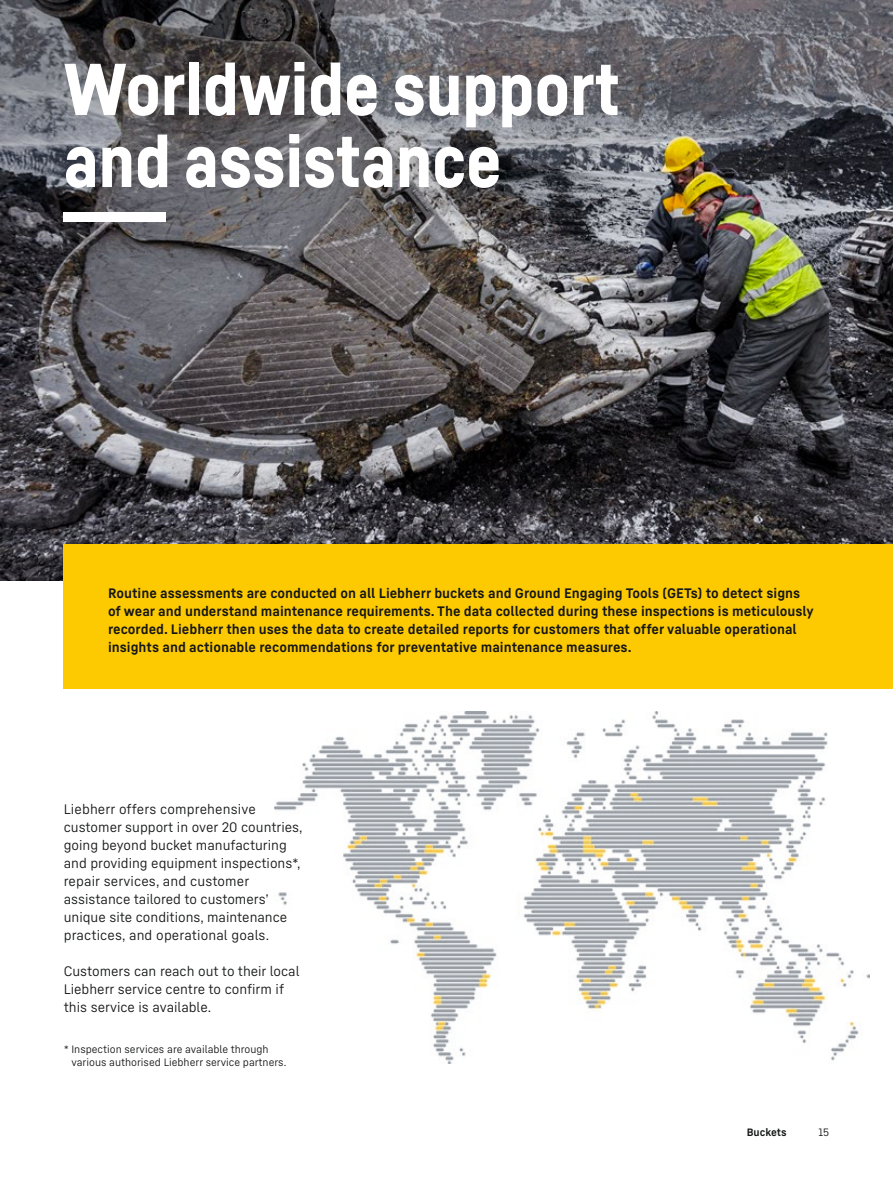
<style>
.page{position:relative;width:893px;height:1187px;background:#fff}
.page>*{position:absolute;margin:0;border:0;box-sizing:border-box;transform-origin:0 0}
.H2__48_pt{font:900 72px/72px "Liebherr Head";color:#fff}
.Copy{font:700 13.5px/18px "Liebherr Text";color:#151616}
.Copy-2{font:13.5px/18px "Liebherr Text";color:#151616}
.t1{font:10.5px/13.5px "Liebherr Text";color:#151616}
.t2{font:700 10.5px "Liebherr Text";color:#151616}
</style>
<div class="page">
<img style="left:0;top:0;width:893px;height:580px">
<img style="left:275px;top:711px;width:594px;height:352px">
<div style="left:64px;top:544px;width:829px;height:144px;background:#fdc900"></div>
<p class="H2__48_pt" style="left:64px;top:52px;width:558px">Worldwide support and assistance</p>
<p class="H2__48_pt" style="left:64px;top:196px;width:104px">---</p>
<p class="Copy" style="left:108px;top:583px;width:707px">Routine assessments are conducted on all Liebherr buckets and Ground Engaging Tools (GETs) to detect signs of wear and understand maintenance requirements. The data collected during these inspections is meticulously recorded. Liebherr then uses the data to create detailed reports for customers that offer valuable operational insights and actionable recommendations for preventative maintenance measures.</p>
<p class="Copy-2" style="left:64px;top:799px;width:240px">Liebherr offers comprehensive customer support in over 20 countries, going beyond bucket manufacturing and providing equipment inspections*, repair services, and customer assistance tailored to customers’ unique site conditions, maintenance practices, and operational goals.</p>
<p class="Copy-2" style="left:64px;top:961px;width:237px">Customers can reach out to their local<br>Liebherr service centre to confirm if this service is available.</p>
<p class="t1" style="left:71px;top:1041px;width:216px;text-indent:-8px">* Inspection services are available through various authorised Liebherr service partners.</p>
<p class="t2" style="left:747px;top:1124px;width:41px">Buckets</p>
<p class="t1" style="left:818px;top:1124px;width:12px">15</p>
</div>
